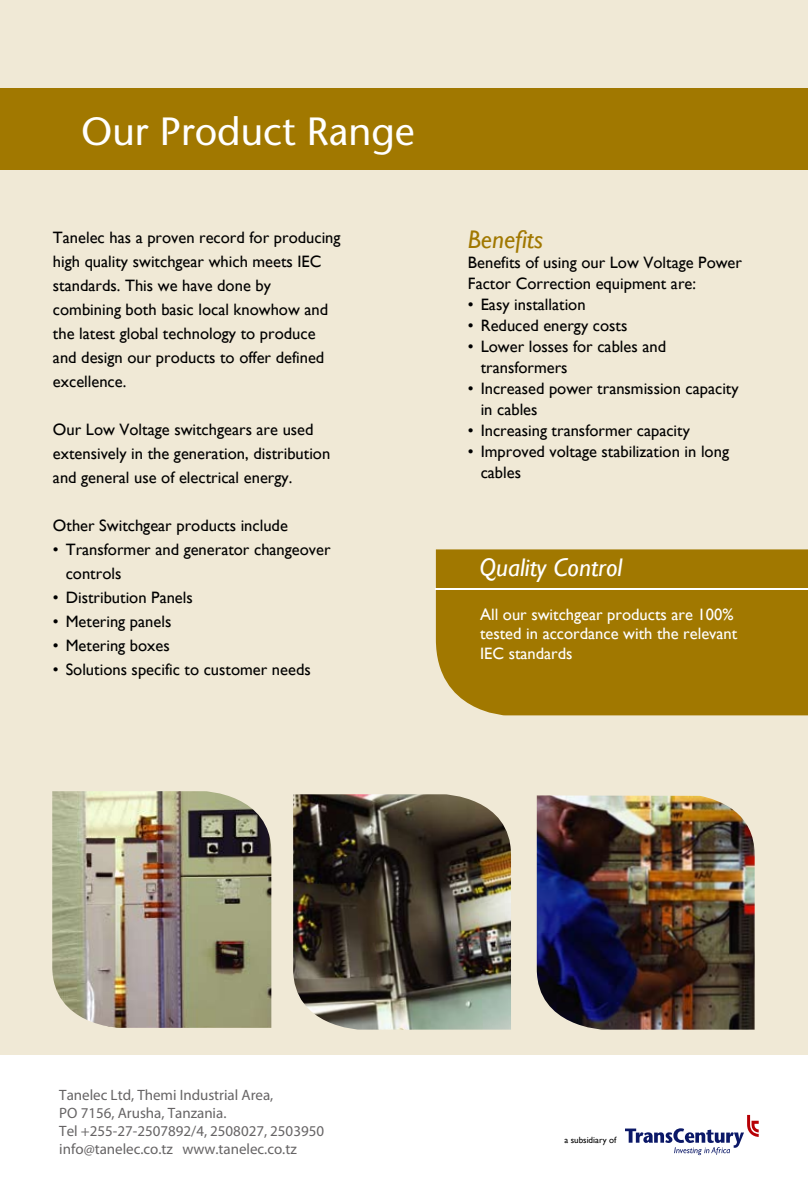
<style>
.page{position:relative;width:808px;height:1191px;background:#fff}
.page>*{position:absolute;margin:0;border:0;box-sizing:border-box;transform-origin:0 0}
.t1{font:500 39.3px "Stone Sans Std";color:#fff}
.t2{font:italic 25.5px "Gill Sans";color:#fff}
.t3{font:italic 25.5px "Gill Sans";color:#a17800}
.t4{font:16.5px/24px "Gill Sans";color:#000}
.t5{font:16.5px/19.8px "Gill Sans";color:#fff}
.t6{font:15px/18px "Myriad Pro";color:#666465}
.t7{font:9px "Gill Sans";color:#000}
</style>
<div class="page">
<div style="left:0;top:0;width:808px;height:1054px;background:#f0e9d6"></div>
<div style="left:0;top:89px;width:808px;height:81px;background:#a17800"></div>
<img style="left:52px;top:791px;width:219px;height:236px">
<img style="left:293px;top:794px;width:218px;height:235px">
<img style="left:537px;top:795px;width:218px;height:234px">
<svg style="left:625px;top:1115px;width:134px;height:40px"></svg>
<div style="left:436px;top:549px;width:372px;height:166px;background:#a17800"></div>
<hr style="left:436px;top:588px;width:372px;height:2px;background:#fff">
<p class="t1" style="left:81px;top:108px;width:335px">Our Product Range</p>
<p class="t4" style="left:53px;top:225px;width:289px">Tanelec has a proven record for producing high quality switchgear which meets IEC standards. This we have done by combining both basic local knowhow and the latest global technology to produce and design our products to offer defined excellence.</p>
<p class="t4" style="left:53px;top:417px;width:279px">Our Low Voltage switchgears are used extensively in the generation, distribution and general use of electrical energy.</p>
<p class="t4" style="left:53px;top:513px;width:236px">Other Switchgear products include</p>
<p class="t4" style="left:66px;top:537px;width:266px;text-indent:-13px">• Transformer and generator changeover controls</p>
<p class="t4" style="left:53px;top:585px;width:141px">• Distribution Panels</p>
<p class="t4" style="left:53px;top:609px;width:120px">• Metering panels</p>
<p class="t4" style="left:53px;top:633px;width:118px">• Metering boxes</p>
<p class="t4" style="left:53px;top:657px;width:259px">• Solutions specific to customer needs</p>
<p class="t3" style="left:468px;top:225px;width:77px">Benefits</p>
<p class="t4" style="left:468px;top:251px;width:276px;line-height:21px">Benefits of using our Low Voltage Power<br>Factor Correction equipment are:</p>
<p class="t4" style="left:468px;top:292px;width:119px">• Easy installation</p>
<p class="t4" style="left:468px;top:313px;width:161px">• Reduced energy costs</p>
<p class="t4" style="left:481px;top:335px;width:187px;line-height:21px;text-indent:-13px">• Lower losses for cables and transformers</p>
<p class="t4" style="left:481px;top:377px;width:259px;line-height:21px;text-indent:-13px">• Increased power transmission capacity in cables</p>
<p class="t4" style="left:468px;top:418px;width:223px">• Increasing transformer capacity</p>
<p class="t4" style="left:481px;top:440px;width:250px;line-height:21px;text-indent:-13px">• Improved voltage stabilization in long cables</p>
<p class="t2" style="left:479px;top:553px;width:144px">Quality Control</p>
<p class="t5" style="left:480px;top:604px;width:259px">All our switchgear products are 100% tested in accordance with the relevant<br>IEC standards</p>
<p class="t6" style="left:59px;top:1085px;width:266px">Tanelec Ltd, Themi Industrial Area,<br>PO 7156, Arusha, Tanzania.<br>Tel +255-27-2507892/4, 2508027, 2503950 info@tanelec.co.tz www.tanelec.co.tz</p>
<p class="t7" style="left:564px;top:1134px;width:54px">a subsidiary of</p>
</div>
